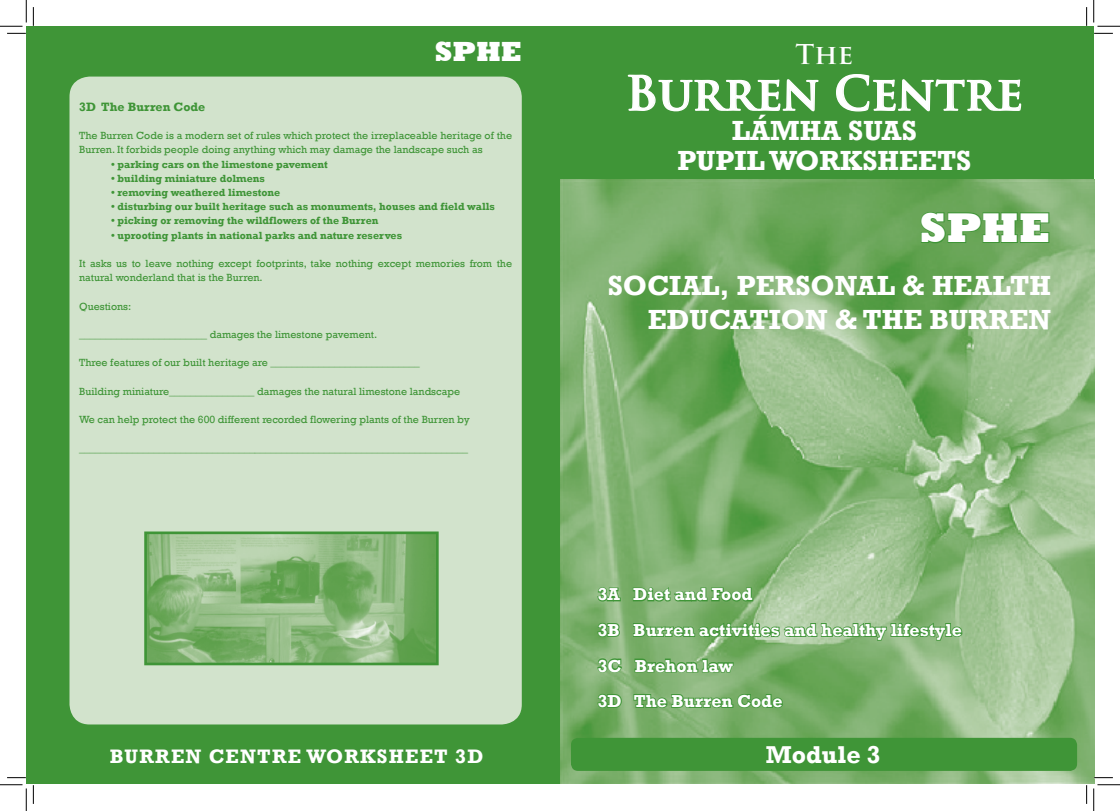
<style>
.page{position:relative;width:1120px;height:811px;background:#fff}
.page>*{position:absolute;margin:0;border:0;box-sizing:border-box;transform-origin:0 0}
.t1{font:700 46.12px "Trajan Pro";color:#fff}
.t2{font:800 42.62px "Rockwell";color:#fff}
.t3{font:700 28.38px "Rockwell";color:#fff}
.t4{font:800 28.38px "Rockwell";color:#fff}
.t5{font:700 26.62px "Trajan Pro";color:#fff}
.t6{font:700 25px "Rockwell";color:#fff}
.t7{font:700 20px "Rockwell";letter-spacing:.06em;color:#fff}
.t8{font:700 17.75px "Rockwell";color:#fff}
.t9{font:700 12.38px "Rockwell";color:#3f9537}
.t10{font:10.62px/14.2px "Rockwell";color:#3f9537}
.t11{font:700 10.62px "Rockwell";color:#3f9537}
</style>
<div class="page">
<div style="left:26px;top:26px;width:1067px;height:757px;background:#3f9537"></div>
<img style="left:560px;top:180px;width:533px;height:603px">
<svg style="left:919px;top:211px;width:130px;height:33px"></svg>
<svg style="left:627px;top:74px;width:192px;height:38px"></svg>
<svg style="left:836px;top:74px;width:185px;height:38px"></svg>
<svg style="left:596px;top:584px;width:25px;height:18px"></svg>
<svg style="left:631px;top:585px;width:123px;height:18px"></svg>
<svg style="left:596px;top:621px;width:25px;height:17px"></svg>
<svg style="left:632px;top:621px;width:331px;height:23px"></svg>
<svg style="left:596px;top:657px;width:27px;height:16px"></svg>
<svg style="left:633px;top:657px;width:101px;height:23px"></svg>
<svg style="left:596px;top:692px;width:27px;height:17px"></svg>
<svg style="left:632px;top:693px;width:152px;height:22px"></svg>
<div style="left:69px;top:77px;width:452px;height:647px;background:#d2e3cc;border-radius:20px"></div>
<img style="left:148px;top:535px;width:286px;height:126px">
<div style="left:144px;top:531px;width:294px;height:134px;border:3px solid #3f9537"></div>
<div style="left:571px;top:738px;width:505px;height:33px;background:#3f9537;border-radius:7px"></div>
<svg style="left:7px;top:33px;width:19px;height:1px"></svg>
<svg style="left:1093px;top:33px;width:19px;height:1px"></svg>
<svg style="left:7px;top:777px;width:19px;height:1px"></svg>
<svg style="left:1093px;top:777px;width:19px;height:1px"></svg>
<svg style="left:33px;top:7px;width:1px;height:19px"></svg>
<svg style="left:33px;top:785px;width:1px;height:19px"></svg>
<svg style="left:0;top:0;width:27px;height:27px"></svg>
<svg style="left:0;top:784px;width:27px;height:27px"></svg>
<svg style="left:1093px;top:0;width:26px;height:27px"></svg>
<svg style="left:1093px;top:784px;width:26px;height:27px"></svg>
<p class="t4" style="left:435px;top:35px;width:89px">SPHE</p>
<p class="t9" style="left:79px;top:99px;width:128px">3D The Burren Code</p>
<p class="t10" style="left:79px;top:129px;width:434px">The Burren Code is a modern set of rules which protect the irreplaceable heritage of the<br>Burren. It forbids people doing anything which may damage the landscape such as</p>
<p class="t11" style="left:111px;top:157px;width:218px">• parking cars on the limestone pavement</p>
<p class="t11" style="left:111px;top:172px;width:155px">• building miniature dolmens</p>
<p class="t11" style="left:111px;top:186px;width:171px">• removing weathered limestone</p>
<p class="t11" style="left:111px;top:200px;width:385px">• disturbing our built heritage such as monuments, houses and field walls</p>
<p class="t11" style="left:111px;top:214px;width:269px">• picking or removing the wildflowers of the Burren</p>
<p class="t11" style="left:111px;top:228px;width:292px">• uprooting plants in national parks and nature reserves</p>
<p class="t10" style="left:79px;top:256px;width:434px">It asks us to leave nothing except footprints, take nothing except memories from the natural wonderland that is the Burren.</p>
<p class="t10" style="left:79px;top:299px;width:54px">Questions:</p>
<p class="t10" style="left:79px;top:327px;width:299px">________________________ damages the limestone pavement.</p>
<p class="t10" style="left:79px;top:356px;width:342px">Three features of our built heritage are ____________________________</p>
<p class="t10" style="left:79px;top:384px;width:382px">Building miniature________________ damages the natural limestone landscape</p>
<p class="t10" style="left:79px;top:413px;width:392px">We can help protect the 600 different recorded flowering plants of the Burren by</p>
<p class="t10" style="left:79px;top:441px;width:390px">_________________________________________________________________________</p>
<p class="t5" style="left:795px;top:38px;width:59px">The</p>
<p class="t1" style="left:625px;top:65px;width:399px">Burren Centre</p>
<p class="t3" style="left:677px;top:144px;width:295px">Pupil Worksheets</p>
<p class="t3" style="left:731px;top:113px;width:184px">LÁMHA SUAS</p>
<p class="t2" style="left:919px;top:203px;width:132px">SPHE</p>
<p class="t3" style="left:607px;top:268px;width:169px">SO CIAL, PERSO</p>
<p class="t3" style="left:834px;top:268px;width:178px">NAL &amp; HEALTH</p>
<p class="t3" style="left:647px;top:302px;width:121px">EDUCATIO</p>
<p class="t3" style="left:804px;top:302px;width:78px">N &amp; THE</p>
<p class="t3" style="left:929px;top:302px;width:40px">BURRE</p>
<p class="t3" style="left:1028px;top:302px;width:24px">N</p>
<p class="t8" style="left:597px;top:584px;width:156px">3A Diet and Food</p>
<p class="t8" style="left:597px;top:619px;width:365px">3B Burren activities and healthy lifestyle</p>
<p class="t8" style="left:597px;top:655px;width:136px">3C Brehon law</p>
<p class="t8" style="left:597px;top:690px;width:186px">3D The Burren Code</p>
<p class="t7" style="left:110px;top:744px;width:31px">BURRE</p>
<p class="t7" style="left:185px;top:744px;width:87px">N CENTRE</p>
<p class="t7" style="left:306px;top:744px;width:36px">WORKSHEET</p>
<p class="t7" style="left:455px;top:744px;width:30px">3D</p>
<p class="t6" style="left:765px;top:739px;width:116px">Module 3</p>
</div>
